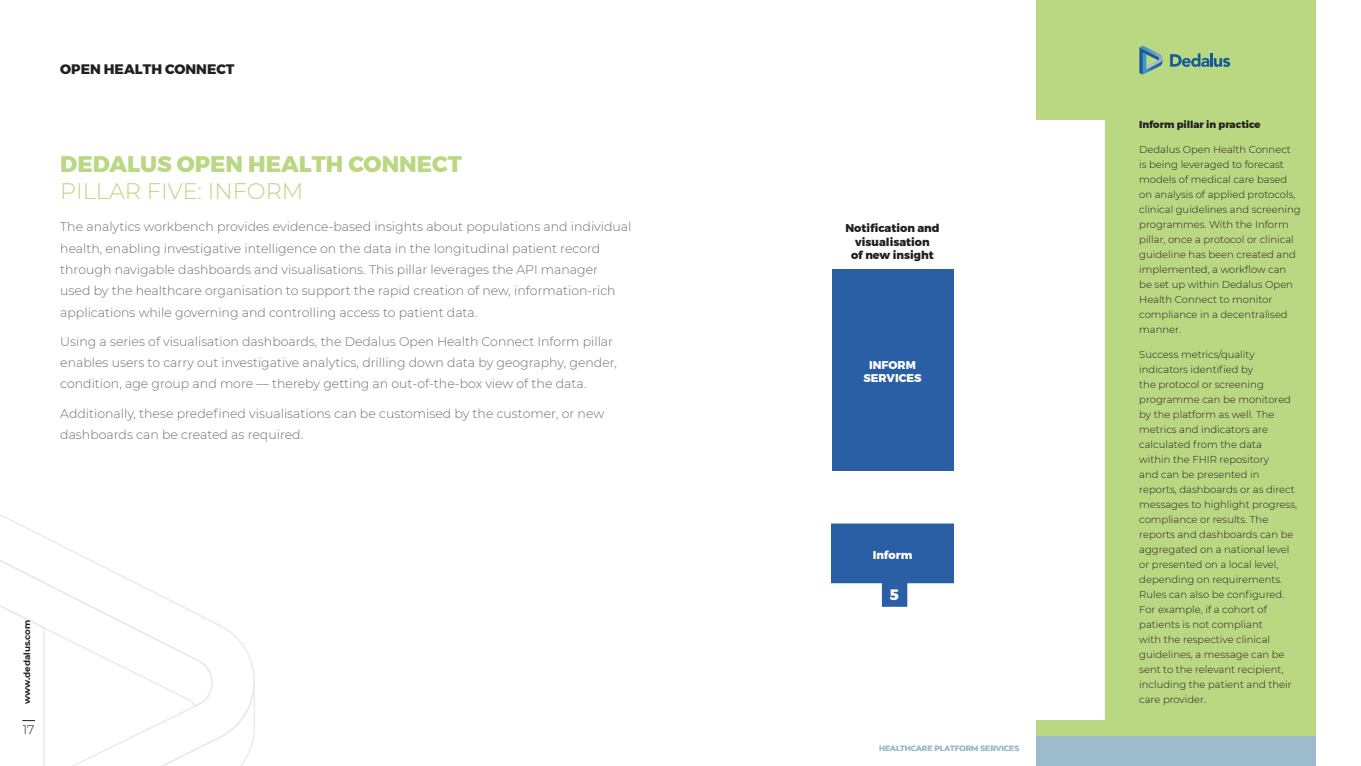
<style>
.page{position:relative;width:1361px;height:766px;background:#fff}
.page>*{position:absolute;margin:0;border:0;box-sizing:border-box;transform-origin:0 0}
.t1{font:800 22.5px "Montserrat";color:#b9d881}
.t2{font:300 22.5px "Montserrat";color:#b9d881}
.t3{font:800 15px "Montserrat";color:#fff}
.t4{font:800 13.75px "Montserrat";color:#231f20}
.t5{font:300 12.5px/21.2px "Montserrat";color:#6c6d70}
.t6{font:300 12.5px "Montserrat";color:#231f20}
.t7{font:800 11.25px/13.5px "Montserrat";color:#231f20;text-align:center}
.t8{font:800 11.25px/13.5px "Montserrat";color:#fff;text-align:center}
.t9{font:300 10px/15px "Montserrat";color:#231f20}
.t10{font:800 10px "Montserrat";color:#231f20}
.t11{font:700 8.75px "Montserrat";letter-spacing:-.005em;color:#231f20}
.t12{font:700 7.5px "Montserrat";color:#9cbcce}
</style>
<div class="page">
<div style="left:1036px;top:735px;width:279px;height:30px;background:#9cbcce"></div>
<div style="left:1036px;top:0;width:279px;height:735px;background:#b9d881"></div>
<svg style="left:0;top:535px;width:176px;height:68px"></svg>
<svg style="left:0;top:603px;width:255px;height:162px"></svg>
<svg style="left:1139px;top:46px;width:24px;height:29px"></svg>
<svg style="left:1170px;top:53px;width:60px;height:14px"></svg>
<div style="left:680px;top:120px;width:424px;height:599px;background:#fff"></div>
<div style="left:831px;top:269px;width:122px;height:201px;background:#2b5fa5"></div>
<svg style="left:831px;top:523px;width:122px;height:83px"></svg>
<h3 class="t4" style="left:60px;top:60px;width:176px">OPEN HEALTH CONNECT</h3>
<h1 class="t1" style="left:60px;top:150px;width:403px">DEDALUS OPEN HEALTH CONNECT</h1>
<h1 class="t2" style="left:60px;top:176px;width:245px">PILLAR FIVE: INFORM</h1>
<p class="t5" style="left:60px;top:216px;width:573px">The analytics workbench provides evidence-based insights about populations and individual health, enabling investigative intelligence on the data in the longitudinal patient record through navigable dashboards and visualisations. This pillar leverages the API manager used by the healthcare organisation to support the rapid creation of new, information-rich applications while governing and controlling access to patient data.</p>
<p class="t5" style="left:60px;top:330px;width:558px">Using a series of visualisation dashboards, the Dedalus Open Health Connect Inform pillar enables users to carry out investigative analytics, drilling down data by geography, gender, condition, age group and more — thereby getting an out-of-the-box view of the data.</p>
<p class="t5" style="left:60px;top:402px;width:545px">Additionally, these predefined visualisations can be customised by the customer, or new dashboards can be created as required.</p>
<p class="t11" style="left:21px;top:703px;width:86px;rotate:-90deg">www.dedalus.com</p>
<p class="t6" style="left:23px;top:720px;width:13px">17</p>
<p class="t7" style="left:845px;top:222px;width:96px">Notification and visualisation<br>of new insight</p>
<p class="t8" style="left:863px;top:358px;width:60px">INFORM<br>SERVICES</p>
<p class="t8" style="left:872px;top:548px;width:41px">Inform</p>
<h2 class="t3" style="left:890px;top:584px;width:11px">5</h2>
<p class="t12" style="left:879px;top:742px;width:141px">HEALTHCARE PLATFORM SERVICES</p>
<p class="t10" style="left:1139px;top:118px;width:123px">Inform pillar in practice</p>
<p class="t9" style="left:1139px;top:141px;width:163px">Dedalus Open Health Connect is being leveraged to forecast models of medical care based on analysis of applied protocols, clinical guidelines and screening programmes. With the Inform pillar, once a protocol or clinical guideline has been created and implemented, a workflow can be set up within Dedalus Open<br>Health Connect to monitor compliance in a decentralised manner.</p>
<p class="t9" style="left:1139px;top:346px;width:159px">Success metrics/quality indicators identified by<br>the protocol or screening programme can be monitored by the platform as well. The metrics and indicators are calculated from the data<br>within the FHIR repository<br>and can be presented in reports, dashboards or as direct messages to highlight progress, compliance or results. The reports and dashboards can be aggregated on a national level or presented on a local level, depending on requirements.<br>Rules can also be configured.<br>For example, if a cohort of patients is not compliant<br>with the respective clinical guidelines, a message can be sent to the relevant recipient, including the patient and their</p>
<p class="t9" style="left:1139px;top:691px;width:68px">care provider.</p>
</div>
